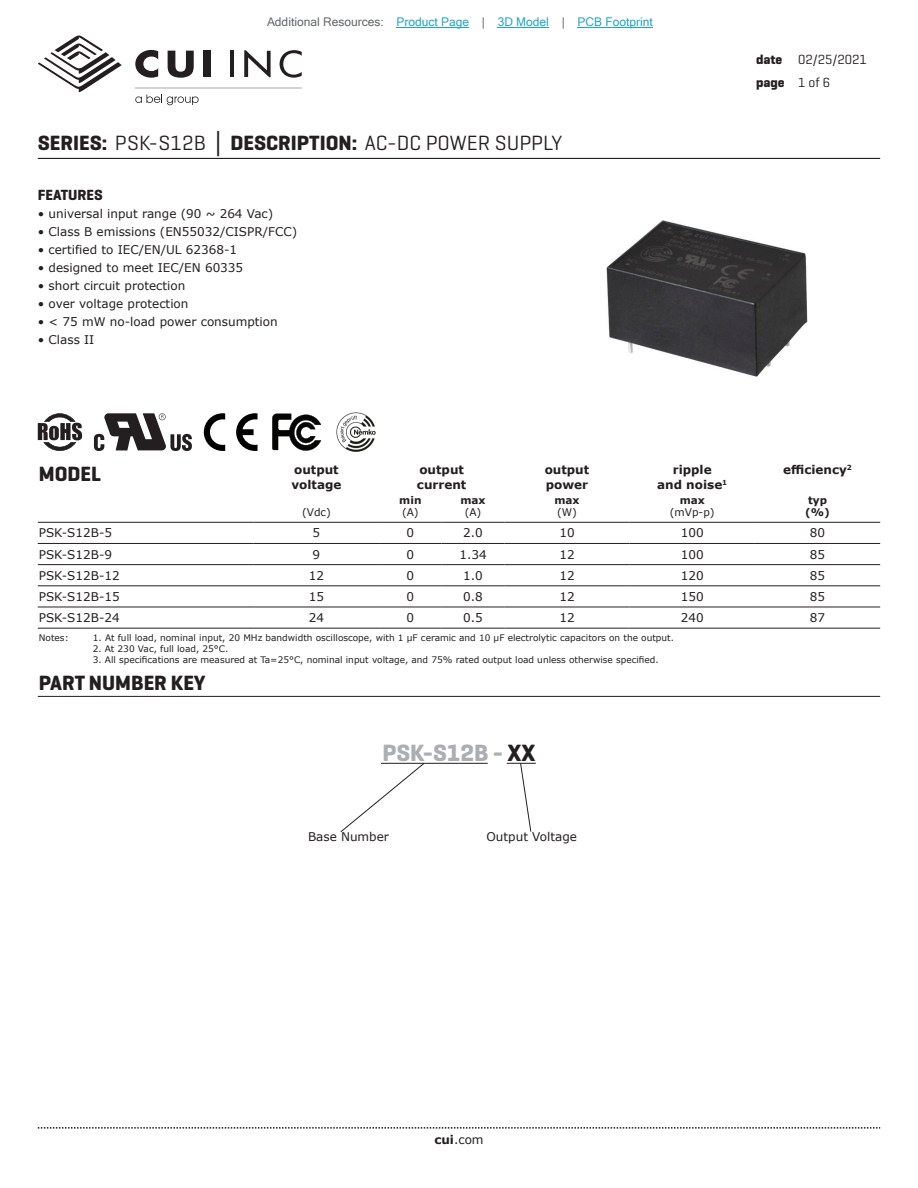
<style>
.page{position:relative;width:918px;height:1188px;background:#fff}
.page>*{position:absolute;margin:0;border:0;box-sizing:border-box;transform-origin:0 0}
.t1{font:700 24px "Geogrotesque";color:#adaeb2}
.t2{font:21px "Geogrotesque";color:#231f20}
.t3{font:700 21px "Geogrotesque";color:#231f20}
.t4{font:700 15px "Geogrotesque";color:#231f20}
.t5{font:13.5px/22.5px "Geogrotesque";color:#231f20}
.t6{font:12px "Verdana";color:#231f20}
.t7{font:700 12px/14.4px "Verdana";color:#231f20}
.t8{font:12px "Microsoft Sans Serif";color:#23a4c6}
.t9{font:10.5px "Verdana";color:#231f20}
.t10{font:700 10.5px/12.6px "Verdana";color:#231f20}
.t11{font:9px "Verdana";color:#231f20}
.s1{color:#63676b}
.s2{font-weight:700}
.s3{font-family:"Verdana";font-weight:700}
.s4{color:#231f20}
</style>
<div class="page">
<svg style="left:38px;top:1127px;width:842px;height:2px"></svg>
<hr style="left:38px;top:158px;width:842px;height:1px;background:#231f20">
<svg style="left:38px;top:35px;width:84px;height:58px"></svg>
<hr style="left:230px;top:51px;width:4px;height:26px;background:#231f20">
<svg style="left:244px;top:50px;width:27px;height:27px"></svg>
<svg style="left:280px;top:50px;width:22px;height:28px"></svg>
<svg style="left:135px;top:50px;width:23px;height:28px"></svg>
<svg style="left:168px;top:51px;width:26px;height:27px"></svg>
<div style="left:203px;top:51px;width:8px;height:26px;background:#231f20"></div>
<svg style="left:135px;top:94px;width:64px;height:11px"></svg>
<hr style="left:135px;top:88px;width:167px;height:1px;background:#231f20">
<hr style="left:38px;top:522px;width:216px;height:1px;background:#231f20">
<hr style="left:254px;top:522px;width:125px;height:1px;background:#231f20">
<hr style="left:379px;top:522px;width:63px;height:1px;background:#231f20">
<hr style="left:442px;top:522px;width:62px;height:1px;background:#231f20">
<hr style="left:504px;top:522px;width:126px;height:1px;background:#231f20">
<hr style="left:630px;top:522px;width:125px;height:1px;background:#231f20">
<hr style="left:755px;top:522px;width:125px;height:1px;background:#231f20">
<hr style="left:38px;top:543px;width:216px;height:1px;background:#231f20">
<hr style="left:254px;top:543px;width:125px;height:1px;background:#231f20">
<hr style="left:379px;top:543px;width:63px;height:1px;background:#231f20">
<hr style="left:442px;top:543px;width:62px;height:1px;background:#231f20">
<hr style="left:504px;top:543px;width:126px;height:1px;background:#231f20">
<hr style="left:630px;top:543px;width:125px;height:1px;background:#231f20">
<hr style="left:755px;top:543px;width:125px;height:1px;background:#231f20">
<hr style="left:38px;top:564px;width:216px;height:1px;background:#231f20">
<hr style="left:254px;top:564px;width:125px;height:1px;background:#231f20">
<hr style="left:379px;top:564px;width:63px;height:1px;background:#231f20">
<hr style="left:442px;top:564px;width:62px;height:1px;background:#231f20">
<hr style="left:504px;top:564px;width:126px;height:1px;background:#231f20">
<hr style="left:630px;top:564px;width:125px;height:1px;background:#231f20">
<hr style="left:755px;top:564px;width:125px;height:1px;background:#231f20">
<hr style="left:38px;top:585px;width:216px;height:1px;background:#231f20">
<hr style="left:254px;top:585px;width:125px;height:1px;background:#231f20">
<hr style="left:379px;top:585px;width:63px;height:1px;background:#231f20">
<hr style="left:442px;top:585px;width:62px;height:1px;background:#231f20">
<hr style="left:504px;top:585px;width:126px;height:1px;background:#231f20">
<hr style="left:630px;top:585px;width:125px;height:1px;background:#231f20">
<hr style="left:755px;top:585px;width:125px;height:1px;background:#231f20">
<hr style="left:38px;top:607px;width:216px;height:1px;background:#231f20">
<hr style="left:254px;top:607px;width:125px;height:1px;background:#231f20">
<hr style="left:379px;top:607px;width:63px;height:1px;background:#231f20">
<hr style="left:442px;top:607px;width:62px;height:1px;background:#231f20">
<hr style="left:504px;top:607px;width:126px;height:1px;background:#231f20">
<hr style="left:630px;top:607px;width:125px;height:1px;background:#231f20">
<hr style="left:755px;top:607px;width:125px;height:1px;background:#231f20">
<hr style="left:38px;top:628px;width:216px;height:1px;background:#231f20">
<hr style="left:254px;top:628px;width:125px;height:1px;background:#231f20">
<hr style="left:379px;top:628px;width:63px;height:1px;background:#231f20">
<hr style="left:442px;top:628px;width:62px;height:1px;background:#231f20">
<hr style="left:504px;top:628px;width:126px;height:1px;background:#231f20">
<hr style="left:630px;top:628px;width:125px;height:1px;background:#231f20">
<hr style="left:755px;top:628px;width:125px;height:1px;background:#231f20">
<img style="left:606px;top:220px;width:202px;height:157px">
<svg style="left:94px;top:413px;width:98px;height:38px"></svg>
<svg style="left:38px;top:413px;width:44px;height:38px"></svg>
<svg style="left:204px;top:413px;width:54px;height:38px"></svg>
<hr style="left:38px;top:696px;width:842px;height:1px;background:#231f20">
<hr style="left:381px;top:763px;width:107px;height:1px;background:#231f20">
<svg style="left:340px;top:762px;width:85px;height:71px"></svg>
<svg style="left:507px;top:762px;width:29px;height:70px"></svg>
<svg style="left:272px;top:414px;width:49px;height:37px"></svg>
<img style="left:336px;top:412px;width:40px;height:40px">
<hr style="left:397px;top:27px;width:72px;height:1px;background:#23a4c6">
<hr style="left:498px;top:27px;width:51px;height:1px;background:#23a4c6">
<hr style="left:578px;top:27px;width:75px;height:1px;background:#23a4c6">
<p class="t8" style="left:267px;top:15px;width:387px"><span class="s1">Additional Resources:</span> Product Page <span class="s1">|</span> 3D Model <span class="s1">|</span> PCB Footprint</p>
<h2 class="t2" style="left:38px;top:130px;width:526px"><span class="s2">SERIES:</span> PSK-S12B <span class="s3">│</span> <span class="s2">DESCRIPTION:</span> AC-DC POWER SUPPLY</h2>
<p class="t4" style="left:38px;top:186px;width:67px">FEATURES</p>
<p class="t6" style="left:38px;top:206px;width:237px">• universal input range (90 ~ 264 Vac)</p>
<p class="t6" style="left:38px;top:224px;width:261px">• Class B emissions (EN55032/CISPR/FCC)</p>
<p class="t6" style="left:38px;top:242px;width:201px">• certified to IEC/EN/UL 62368-1</p>
<p class="t6" style="left:38px;top:260px;width:207px">• designed to meet IEC/EN 60335</p>
<p class="t6" style="left:38px;top:278px;width:149px">• short circuit protection</p>
<p class="t6" style="left:38px;top:296px;width:152px">• over voltage protection</p>
<p class="t6" style="left:38px;top:314px;width:241px">• &lt; 75 mW no-load power consumption</p>
<p class="t6" style="left:38px;top:332px;width:58px">• Class II</p>
<p class="t5" style="left:756px;top:48px;width:112px"><span class="s2">date</span> 02/25/2021 <span class="s2">page</span> 1 of 6</p>
<h2 class="t3" style="left:39px;top:461px;width:64px">MODEL</h2>
<p class="t7" style="left:291px;top:462px;width:51px">output voltage</p>
<p class="t7" style="left:417px;top:462px;width:51px">output current</p>
<p class="t7" style="left:545px;top:462px;width:46px">output power</p>
<p class="t7" style="left:657px;top:462px;width:72px;text-align:center">ripple<br>and noise<sup>1</sup></p>
<p class="t7" style="left:783px;top:462px;width:70px">efficiency<sup>2</sup></p>
<p class="t9" style="left:302px;top:505px;width:30px">(Vdc)</p>
<p class="t10" style="left:399px;top:493px;width:24px">min</p>
<p class="t9" style="left:402px;top:505px;width:18px">(A)</p>
<p class="t10" style="left:805px;top:493px;width:26px">typ (%)</p>
<p class="t10" style="left:460px;top:493px;width:27px">max</p>
<p class="t9" style="left:465px;top:505px;width:18px">(A)</p>
<p class="t10" style="left:554px;top:493px;width:27px">max</p>
<p class="t9" style="left:557px;top:505px;width:21px">(W)</p>
<p class="t10" style="left:680px;top:493px;width:27px">max</p>
<p class="t9" style="left:670px;top:505px;width:46px">(mVp-p)</p>
<p class="t6" style="left:39px;top:525px;width:75px">PSK-S12B-5</p>
<p class="t6" style="left:313px;top:525px;width:9px">5</p>
<p class="t6" style="left:407px;top:525px;width:9px">0</p>
<p class="t6" style="left:463px;top:525px;width:21px">2.0</p>
<p class="t6" style="left:559px;top:525px;width:17px">10</p>
<p class="t6" style="left:681px;top:525px;width:24px">100</p>
<p class="t6" style="left:810px;top:525px;width:17px">80</p>
<p class="t6" style="left:39px;top:546px;width:75px">PSK-S12B-9</p>
<p class="t6" style="left:313px;top:546px;width:9px">9</p>
<p class="t6" style="left:407px;top:546px;width:9px">0</p>
<p class="t6" style="left:459px;top:546px;width:29px">1.34</p>
<p class="t6" style="left:559px;top:546px;width:17px">12</p>
<p class="t6" style="left:681px;top:546px;width:24px">100</p>
<p class="t6" style="left:810px;top:546px;width:17px">85</p>
<p class="t6" style="left:39px;top:567px;width:82px">PSK-S12B-12</p>
<p class="t6" style="left:309px;top:567px;width:17px">12</p>
<p class="t6" style="left:407px;top:567px;width:9px">0</p>
<p class="t6" style="left:463px;top:567px;width:21px">1.0</p>
<p class="t6" style="left:559px;top:567px;width:17px">12</p>
<p class="t6" style="left:681px;top:567px;width:24px">120</p>
<p class="t6" style="left:810px;top:567px;width:17px">85</p>
<p class="t6" style="left:39px;top:588px;width:82px">PSK-S12B-15</p>
<p class="t6" style="left:309px;top:588px;width:17px">15</p>
<p class="t6" style="left:407px;top:588px;width:9px">0</p>
<p class="t6" style="left:463px;top:588px;width:21px">0.8</p>
<p class="t6" style="left:559px;top:588px;width:17px">12</p>
<p class="t6" style="left:681px;top:588px;width:24px">150</p>
<p class="t6" style="left:810px;top:588px;width:17px">85</p>
<p class="t6" style="left:39px;top:610px;width:82px">PSK-S12B-24</p>
<p class="t6" style="left:309px;top:610px;width:17px">24</p>
<p class="t6" style="left:407px;top:610px;width:9px">0</p>
<p class="t6" style="left:463px;top:610px;width:21px">0.5</p>
<p class="t6" style="left:559px;top:610px;width:17px">12</p>
<p class="t6" style="left:681px;top:610px;width:24px">240</p>
<p class="t6" style="left:810px;top:610px;width:17px">87</p>
<p class="t11" style="left:39px;top:632px;width:31px">Notes:</p>
<p class="t11" style="left:93px;top:632px;width:583px">1. At full load, nominal input, 20 MHz bandwidth oscilloscope, with 1 µF ceramic and 10 µF electrolytic capacitors on the output.</p>
<p class="t11" style="left:93px;top:642px;width:137px">2. At 230 Vac, full load, 25°C.</p>
<p class="t11" style="left:93px;top:653px;width:568px">3. All specifications are measured at Ta=25°C, nominal input voltage, and 75% rated output load unless otherwise specified.</p>
<h2 class="t3" style="left:39px;top:670px;width:168px">PART NUMBER KEY</h2>
<h1 class="t1" style="left:382px;top:738px;width:155px">PSK-S12B - <span class="s4">XX</span></h1>
<p class="t6" style="left:308px;top:829px;width:83px">Base Number</p>
<p class="t6" style="left:487px;top:829px;width:92px">Output Voltage</p>
<p class="t6" style="left:434px;top:1131px;width:51px"><span class="s2">cui</span>.com</p>
</div>
